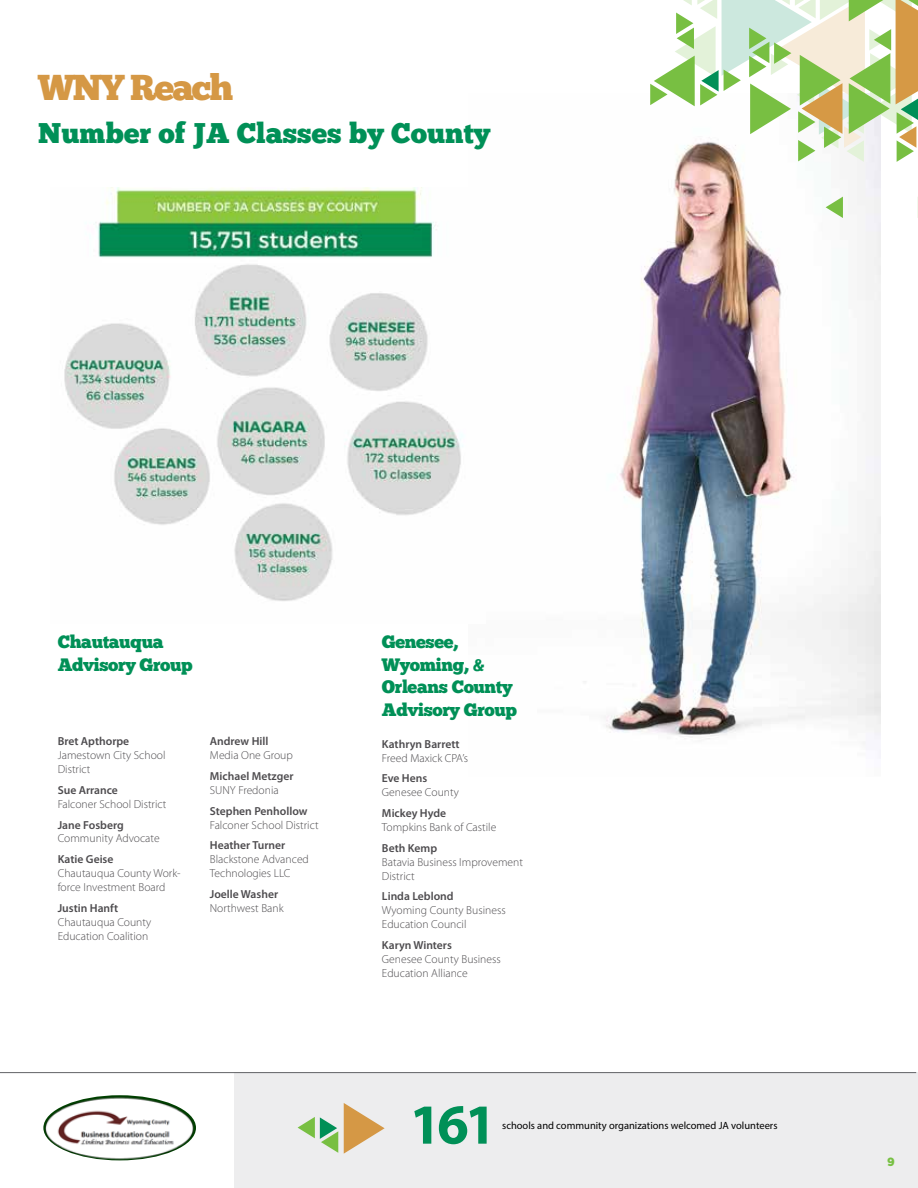
<style>
.page{position:relative;width:918px;height:1188px;background:#fff}
.page>*{position:absolute;margin:0;border:0;box-sizing:border-box;transform-origin:0 0}
.t1{font:700 57px "Myriad Pro";color:#009057}
.t2{font:36px "Chunk Five";letter-spacing:-.05em;color:#d59845}
.t3{font:28.5px "Chunk Five";color:#009057}
.t4{font:18px/22.5px "Chunk Five";letter-spacing:-.02em;color:#009057}
.t5{font:12px "Chunk Five";color:#77c043}
.t6{font:300 11.7px/14px "Myriad Pro";color:#4d4b4e}
.t7{font:600 11.7px "Myriad Pro";color:#4d4b4e}
.t8{font:10.5px "Myriad Pro";color:#000}
</style>
<div class="page">
<img style="left:584px;top:162px;width:296px;height:577px">
<div style="left:234px;top:1073px;width:684px;height:115px;background:#ededee"></div>
<hr style="left:0;top:1072px;width:916px;height:1px;background:#626366">
<svg style="left:917px;top:197px;width:1px;height:21px"></svg>
<svg style="left:826px;top:197px;width:17px;height:21px"></svg>
<svg style="left:650px;top:0;width:268px;height:162px"></svg>
<img style="left:43px;top:1095px;width:153px;height:65px">
<svg style="left:344px;top:1103px;width:41px;height:51px"></svg>
<svg style="left:298px;top:1117px;width:40px;height:36px"></svg>
<img style="left:64px;top:188px;width:399px;height:413px">
<h2 class="t2" style="left:38px;top:66px;width:197px">WNY Reach</h2>
<h3 class="t3" style="left:38px;top:116px;width:454px">Number of JA Classes by County</h3>
<h3 class="t4" style="left:58px;top:631px;width:136px">Chautauqua<br>Advisory Group</h3>
<h3 class="t4" style="left:382px;top:631px;width:136px">Genesee,<br>Wyoming, &amp;<br>Orleans County<br>Advisory Group</h3>
<p class="t7" style="left:58px;top:734px;width:73px">Bret Apthorpe</p>
<p class="t6" style="left:58px;top:748px;width:109px">Jamestown City School<br>District</p>
<p class="t7" style="left:58px;top:783px;width:62px">Sue Arrance</p>
<p class="t6" style="left:58px;top:797px;width:110px">Falconer School District</p>
<p class="t7" style="left:58px;top:817px;width:67px">Jane Fosberg</p>
<p class="t6" style="left:58px;top:832px;width:103px">Community Advocate</p>
<p class="t7" style="left:58px;top:852px;width:57px">Katie Geise</p>
<p class="t6" style="left:58px;top:866px;width:124px">Chautauqua County Work&shy;force Investment Board</p>
<p class="t7" style="left:58px;top:900px;width:62px">Justin Hanft</p>
<p class="t6" style="left:58px;top:915px;width:95px">Chautauqua County<br>Education Coalition</p>
<p class="t7" style="left:210px;top:734px;width:60px">Andrew Hill</p>
<p class="t6" style="left:210px;top:748px;width:84px">Media One Group</p>
<p class="t7" style="left:210px;top:769px;width:85px">Michael Metzger</p>
<p class="t6" style="left:210px;top:783px;width:70px">SUNY Fredonia</p>
<p class="t7" style="left:210px;top:803px;width:99px">Stephen Penhollow</p>
<p class="t6" style="left:210px;top:818px;width:110px">Falconer School District</p>
<p class="t7" style="left:210px;top:838px;width:77px">Heather Turner</p>
<p class="t6" style="left:210px;top:852px;width:101px">Blackstone Advanced<br>Technologies LLC</p>
<p class="t7" style="left:210px;top:886px;width:70px">Joelle Washer</p>
<p class="t6" style="left:210px;top:901px;width:75px">Northwest Bank</p>
<p class="t7" style="left:382px;top:736px;width:79px">Kathryn Barrett</p>
<p class="t6" style="left:382px;top:751px;width:88px">Freed Maxick CPA’s</p>
<p class="t7" style="left:382px;top:771px;width:47px">Eve Hens</p>
<p class="t6" style="left:382px;top:785px;width:78px">Genesee County</p>
<p class="t7" style="left:382px;top:806px;width:66px">Mickey Hyde</p>
<p class="t6" style="left:382px;top:820px;width:116px">Tompkins Bank of Castile</p>
<p class="t7" style="left:382px;top:840px;width:57px">Beth Kemp</p>
<p class="t6" style="left:382px;top:855px;width:143px">Batavia Business Improvement<br>District</p>
<p class="t7" style="left:382px;top:889px;width:73px">Linda Leblond</p>
<p class="t6" style="left:382px;top:903px;width:125px">Wyoming County Business<br>Education Council</p>
<p class="t7" style="left:382px;top:937px;width:72px">Karyn Winters</p>
<p class="t6" style="left:382px;top:952px;width:120px">Genesee County Business<br>Education Alliance</p>
<h1 class="t1" style="left:410px;top:1087px;width:88px">161</h1>
<p class="t8" style="left:502px;top:1119px;width:277px">schools and community organizations welcomed JA volunteers</p>
<p class="t5" style="left:888px;top:1155px;width:9px">9</p>
</div>
